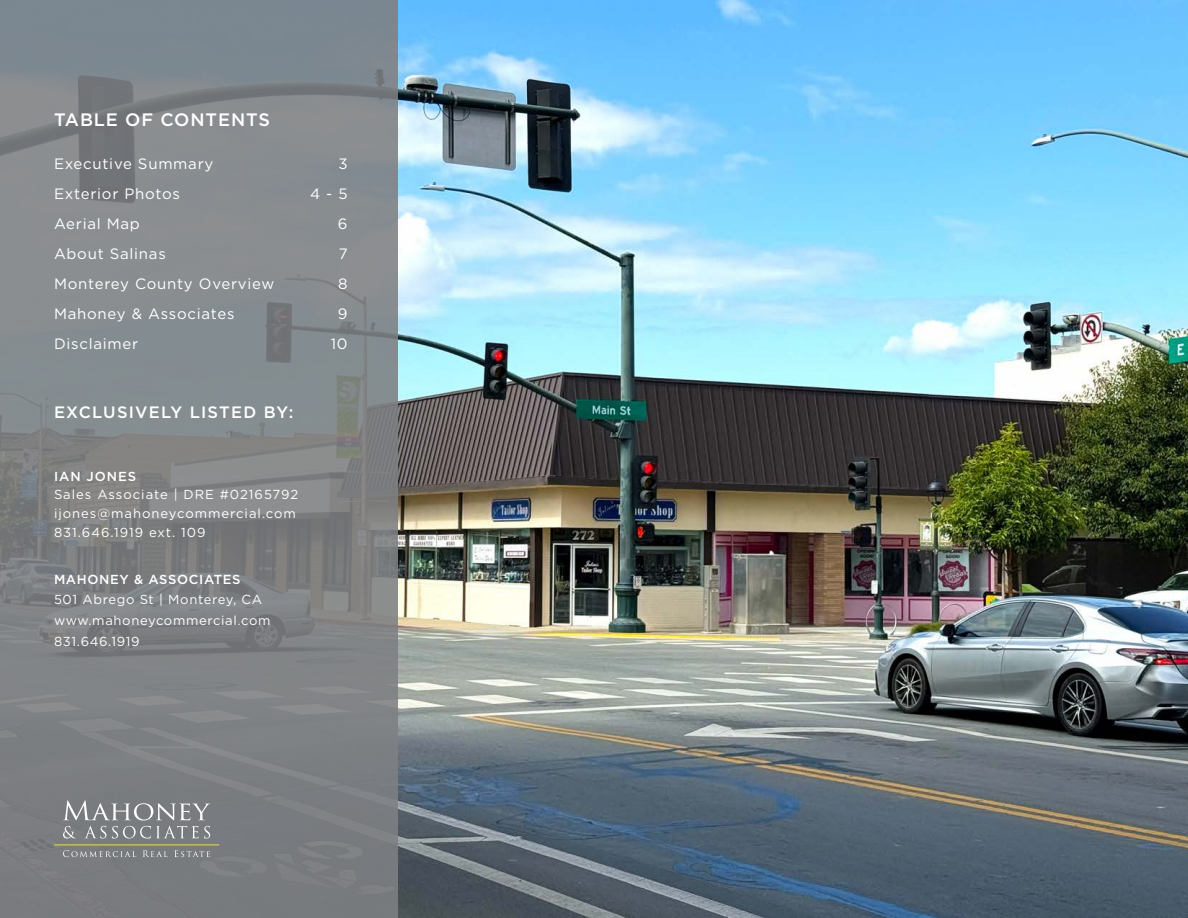
<style>
.page{position:relative;width:1188px;height:918px;background:#fff}
.page>*{position:absolute;margin:0;border:0;box-sizing:border-box;transform-origin:0 0}
.TOC_title{font:500 18px "Gotham";letter-spacing:.05em;color:#fff}
.Body_-_Listing_Agent_10pt{font:500 16.5px "Gotham";letter-spacing:.075em;color:#fff}
.t1{font:15px "Gotham";letter-spacing:.05em;color:#fff}
.Body_-_Listing_Agent_10pt-2{font:13.05px "Gotham";letter-spacing:.06em;color:#fff}
.Sub_Header_-_Align_Left{font:500 13.05px "Gotham";letter-spacing:.05em;color:#fff}
.Body_-_Listing_Agent_10pt-3{font:500 13.05px "Gotham";letter-spacing:.075em;color:#fff}
</style>
<div class="page">
<img style="left:397px;top:0;width:791px;height:918px">
<svg style="left:0;top:0;width:397px;height:918px;background:#808487"></svg>
<svg style="left:54px;top:844px;width:165px;height:13px;background:#8a8b84"></svg>
<svg style="left:63px;top:800px;width:147px;height:38px;background:#8d9092"></svg>
<p class="TOC_title" style="left:54px;top:107px;width:217px">TABLE OF CONTENTS</p>
<p class="t1" style="left:54px;top:154px;width:161px">Executive Summary</p>
<p class="t1" style="left:338px;top:154px;width:11px">3</p>
<p class="t1" style="left:54px;top:184px;width:128px">Exterior Photos</p>
<p class="t1" style="left:310px;top:184px;width:39px">4 - 5</p>
<p class="t1" style="left:54px;top:214px;width:87px">Aerial Map</p>
<p class="t1" style="left:338px;top:214px;width:11px">6</p>
<p class="t1" style="left:54px;top:244px;width:113px">About Salinas</p>
<p class="t1" style="left:339px;top:244px;width:10px">7</p>
<p class="t1" style="left:54px;top:274px;width:222px">Monterey County Overview</p>
<p class="t1" style="left:338px;top:274px;width:11px">8</p>
<p class="t1" style="left:54px;top:304px;width:182px">Mahoney &amp; Associates</p>
<p class="t1" style="left:338px;top:304px;width:11px">9</p>
<p class="t1" style="left:54px;top:334px;width:86px">Disclaimer</p>
<p class="t1" style="left:331px;top:334px;width:18px">10</p>
<p class="Body_-_Listing_Agent_10pt" style="left:54px;top:402px;width:241px">EXCLUSIVELY LISTED BY:</p>
<p class="Body_-_Listing_Agent_10pt-3" style="left:54px;top:468px;width:84px">IAN JONES</p>
<p class="Body_-_Listing_Agent_10pt-2" style="left:54px;top:486px;width:246px">Sales Associate | DRE #02165792</p>
<p class="Body_-_Listing_Agent_10pt-2" style="left:54px;top:505px;width:243px">ijones@mahoneycommercial.com</p>
<p class="Body_-_Listing_Agent_10pt-2" style="left:54px;top:524px;width:153px">831.646.1919 ext. 109</p>
<p class="Sub_Header_-_Align_Left" style="left:54px;top:570px;width:188px">MAHONEY &amp; ASSOCIATES</p>
<p class="Body_-_Listing_Agent_10pt-2" style="left:54px;top:591px;width:210px">501 Abrego St | Monterey, CA</p>
<p class="Body_-_Listing_Agent_10pt-2" style="left:54px;top:612px;width:218px">www.mahoneycommercial.com</p>
<p class="Body_-_Listing_Agent_10pt-2" style="left:54px;top:633px;width:87px">831.646.1919</p>
</div>
